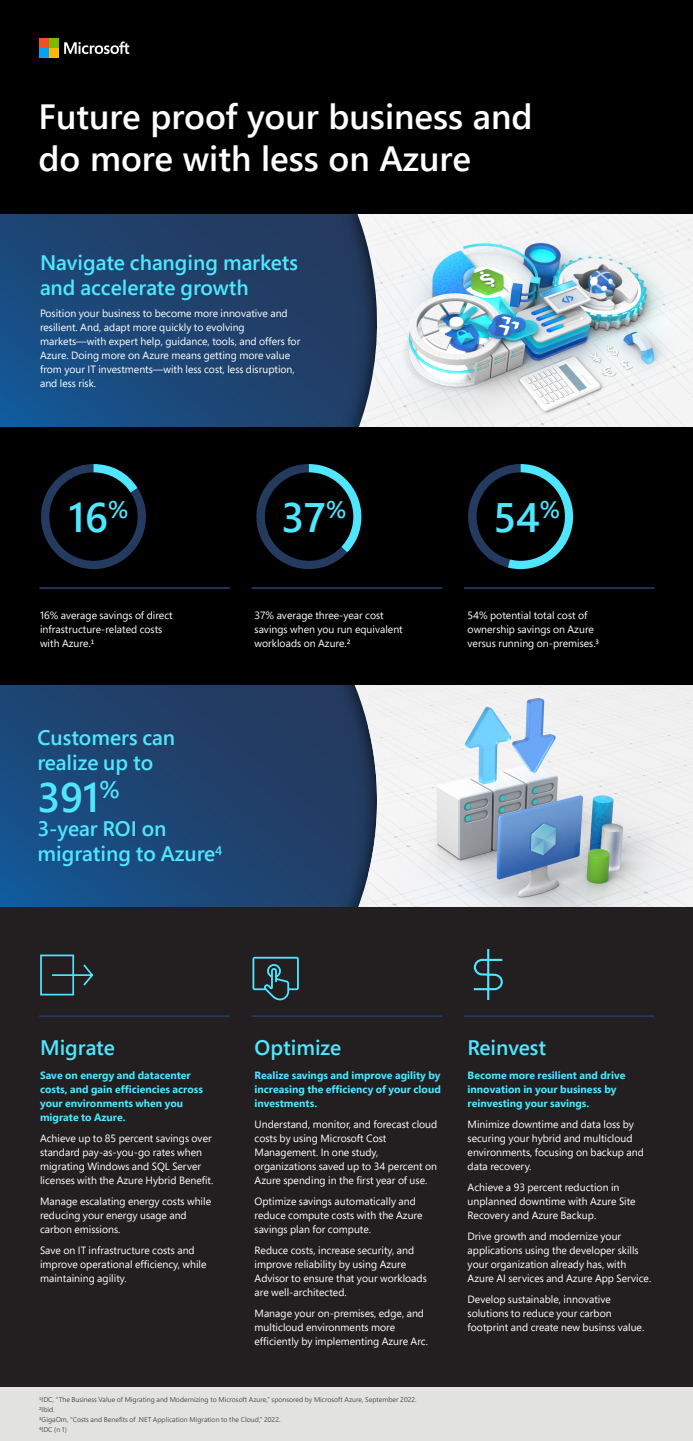
<style>
.page{position:relative;width:693px;height:1441px;background:#fff}
.page>*{position:absolute;margin:0;border:0;box-sizing:border-box;transform-origin:0 0}
.t1{font:600 41.12px "Segoe Pro";color:#50e6ff}
.t2{font:600 35px/42px "Segoe UI";color:#fff}
.t3{font:600 21px/25.2px "Segoe Pro";color:#50e6ff}
.t4{font:10.5px/14px "Segoe Pro";color:#fff}
.t5{font:700 10.5px/14px "Segoe Pro";color:#50e6ff}
.t6{font:7px/10.2px "Segoe Pro";color:#505050}
.s1{font-weight:400}
</style>
<div class="page">
<svg style="left:0;top:214px;width:284px;height:213px;background:#1c4675"></svg>
<img style="left:284px;top:214px;width:72px;height:213px">
<img style="left:356px;top:214px;width:337px;height:213px">
<svg style="left:0;top:684px;width:284px;height:223px;background:#1c4574"></svg>
<img style="left:284px;top:684px;width:23px;height:223px">
<svg style="left:307px;top:684px;width:61px;height:223px;background:#274064"></svg>
<img style="left:368px;top:684px;width:325px;height:223px">
<div style="left:0;top:1386px;width:693px;height:54px;background:#e2e2e0"></div>
<div style="left:0;top:427px;width:693px;height:257px;background:#000"></div>
<div style="left:0;top:0;width:693px;height:214px;background:#000"></div>
<svg style="left:64px;top:41px;width:65px;height:13px"></svg>
<div style="left:39px;top:38px;width:9px;height:10px;background:#f25022"></div>
<div style="left:49px;top:38px;width:9px;height:10px;background:#7fba00"></div>
<div style="left:39px;top:49px;width:9px;height:9px;background:#00a4ef"></div>
<div style="left:49px;top:49px;width:9px;height:9px;background:#ffb900"></div>
<div style="left:0;top:907px;width:693px;height:479px;background:#231f20"></div>
<hr style="left:39px;top:1015px;width:191px;height:2px;background:#243a5e">
<hr style="left:252px;top:1015px;width:190px;height:2px;background:#243a5e">
<hr style="left:464px;top:1015px;width:190px;height:2px;background:#243a5e">
<hr style="left:39px;top:587px;width:191px;height:2px;background:#243a5e">
<hr style="left:252px;top:587px;width:190px;height:2px;background:#243a5e">
<hr style="left:464px;top:587px;width:190px;height:2px;background:#243a5e">
<svg style="left:41px;top:464px;width:105px;height:105px"></svg>
<div style="left:49px;top:472px;width:89px;height:89px;background:#000;border-radius:50%"></div>
<svg style="left:256px;top:464px;width:105px;height:105px"></svg>
<div style="left:265px;top:472px;width:88px;height:89px;background:#000;border-radius:50%"></div>
<svg style="left:468px;top:464px;width:105px;height:105px"></svg>
<div style="left:477px;top:472px;width:88px;height:89px;background:#000;border-radius:50%"></div>
<svg style="left:474px;top:949px;width:29px;height:51px"></svg>
<svg style="left:253px;top:956px;width:46px;height:44px"></svg>
<svg style="left:40px;top:954px;width:53px;height:41px"></svg>
<h2 class="t2" style="left:38px;top:92px;width:496px">Future proof your business and do more with less on Azure</h2>
<h3 class="t3" style="left:40px;top:249px;width:259px">Navigate changing markets and accelerate growth</h3>
<p class="t4" style="left:40px;top:306px;width:262px">Position your business to become more innovative and resilient. And, adapt more quickly to evolving markets—with expert help, guidance, tools, and offers for Azure. Doing more on Azure means getting more value from your IT investments—with less cost, less disruption, and less risk.</p>
<h1 class="t1" style="left:69px;top:489px;width:61px">16<sup>%</sup></h1>
<h1 class="t1" style="left:281px;top:489px;width:67px">37<sup>%</sup></h1>
<h1 class="t1" style="left:493px;top:489px;width:68px">54<sup>%</sup></h1>
<p class="t4" style="left:40px;top:607px;width:134px">16% average savings of direct infrastructure-related costs with Azure.¹</p>
<p class="t4" style="left:255px;top:607px;width:150px">37% average three-year cost savings when you run equivalent workloads on Azure.²</p>
<p class="t4" style="left:468px;top:607px;width:133px">54% potential total cost of ownership savings on Azure versus running on-premises.³</p>
<h3 class="t3" style="left:37px;top:724px;width:139px">Customers can realize up to</h3>
<h1 class="t1" style="left:37px;top:769px;width:84px">391<sup>%</sup></h1>
<h3 class="t3" style="left:37px;top:815px;width:186px">3-year ROI on migrating to Azure<span class="s1">⁴</span></h3>
<h3 class="t3" style="left:40px;top:1034px;width:76px">Migrate</h3>
<h3 class="t3" style="left:255px;top:1034px;width:88px">Optimize</h3>
<h3 class="t3" style="left:468px;top:1034px;width:80px">Reinvest</h3>
<p class="t5" style="left:40px;top:1067px;width:165px">Save on energy and datacenter costs, and gain efficiencies across your environments when you migrate to Azure.</p>
<p class="t4" style="left:40px;top:1130px;width:175px">Achieve up to 85 percent savings over standard pay-as-you-go rates when migrating Windows and SQL Server licenses with the Azure Hybrid Benefit.</p>
<p class="t4" style="left:40px;top:1193px;width:173px">Manage escalating energy costs while reducing your energy usage and carbon emissions.</p>
<p class="t4" style="left:40px;top:1242px;width:168px">Save on IT infrastructure costs and improve operational efficiency, while maintaining agility.</p>
<p class="t5" style="left:255px;top:1067px;width:188px;text-align:justify">Realize savings and improve agility by increasing the efficiency of your cloud investments.</p>
<p class="t4" style="left:255px;top:1116px;width:184px">Understand, monitor, and forecast cloud costs by using Microsoft Cost Management. In one study, organizations saved up to 34 percent on Azure spending in the first year of use.</p>
<p class="t4" style="left:255px;top:1193px;width:169px">Optimize savings automatically and reduce compute costs with the Azure savings plan for compute.</p>
<p class="t4" style="left:255px;top:1242px;width:174px">Reduce costs, increase security, and improve reliability by using Azure Advisor to ensure that your workloads are well-architected.</p>
<p class="t4" style="left:255px;top:1305px;width:175px">Manage your on-premises, edge, and multicloud environments more efficiently by implementing Azure Arc.</p>
<p class="t5" style="left:468px;top:1067px;width:159px">Become more resilient and drive innovation in your business by reinvesting your savings.</p>
<p class="t4" style="left:468px;top:1116px;width:178px">Minimize downtime and data loss by securing your hybrid and multicloud environments, focusing on backup and data recovery.</p>
<p class="t4" style="left:468px;top:1179px;width:170px">Achieve a 93 percent reduction in unplanned downtime with Azure Site<br>Recovery and Azure Backup.</p>
<p class="t4" style="left:468px;top:1228px;width:185px">Drive growth and modernize your applications using the developer skills your organization already has, with Azure AI services and Azure App Service.</p>
<p class="t4" style="left:468px;top:1291px;width:178px">Develop sustainable, innovative solutions to reduce your carbon footprint and create new businss value.</p>
<p class="t6" style="left:39px;top:1394px;width:379px">¹IDC, “The Business Value of Migrating and Modernizing to Microsoft Azure,” sponsored by Microsoft Azure, September 2022.<br>²Ibid.<br>³GigaOm, “Costs and Benefits of .NET Application Migration to the Cloud,” 2022.<br>⁴IDC (n 1)</p>
</div>
